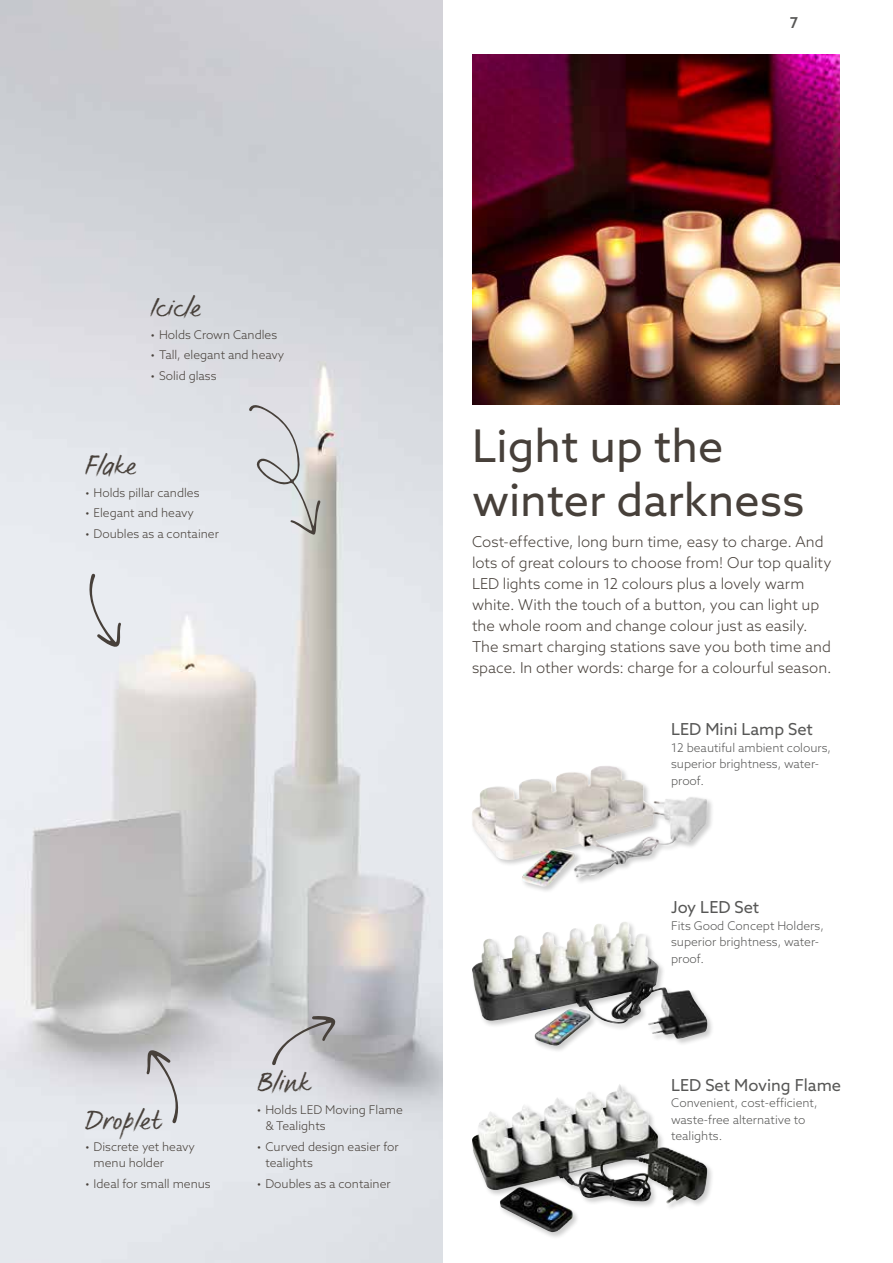
<style>
.page{position:relative;width:893px;height:1263px;background:#fff}
.page>*{position:absolute;margin:0;border:0;box-sizing:border-box;transform-origin:0 0}
.t1{font:45px/54px "Azo Sans";color:#47403a}
.t2{font:27px "FS Sammy";color:#47403a}
.t3{font:16.5px "Azo Sans";color:#575756}
.t4{font:300 15px/21px "Azo Sans";color:#47403a}
.t5{font:500 15px "Azo Sans";color:#575756}
.t6{font:300 12px/16.5px "Azo Sans";color:#47403a}
.t7{font:300 12px/16.5px "Azo Sans";color:#575756}
</style>
<div class="page">
<img style="left:0;top:0;width:442px;height:1263px">
<svg style="left:272px;top:1016px;width:64px;height:49px"></svg>
<svg style="left:146px;top:1049px;width:34px;height:74px"></svg>
<svg style="left:87px;top:573px;width:34px;height:74px"></svg>
<svg style="left:249px;top:405px;width:71px;height:130px"></svg>
<div style="left:471px;top:921px;width:244px;height:132px;background:#000;opacity:.2"></div>
<img style="left:472px;top:922px;width:169px;height:102px">
<div style="left:471px;top:764px;width:244px;height:130px;background:#000;opacity:.2"></div>
<img style="left:472px;top:766px;width:171px;height:121px">
<div style="left:471px;top:1083px;width:244px;height:156px;background:#000;opacity:.2"></div>
<img style="left:472px;top:1084px;width:236px;height:120px">
<img style="left:472px;top:54px;width:368px;height:350px">
<p class="t5" style="left:790px;top:13px;width:10px">7</p>
<h2 class="t2" style="left:151px;top:291px;width:51px">Icicle</h2>
<p class="t6" style="left:151px;top:326px;width:128px">• Holds Crown Candles</p>
<p class="t6" style="left:151px;top:347px;width:135px">• Tall, elegant and heavy</p>
<p class="t6" style="left:151px;top:367px;width:67px">• Solid glass</p>
<h2 class="t2" style="left:85px;top:449px;width:52px">Flake</h2>
<p class="t6" style="left:85px;top:484px;width:116px">• Holds pillar candles</p>
<p class="t6" style="left:85px;top:505px;width:110px">• Elegant and heavy</p>
<p class="t6" style="left:85px;top:525px;width:135px">• Doubles as a container</p>
<h2 class="t2" style="left:85px;top:1103px;width:77px">Droplet</h2>
<p class="t6" style="left:94px;top:1138px;width:103px;text-indent:-9px">• Discrete yet heavy menu holder</p>
<p class="t6" style="left:85px;top:1175px;width:127px">• Ideal for small menus</p>
<h2 class="t2" style="left:257px;top:1066px;width:55px">Blink</h2>
<p class="t6" style="left:265px;top:1101px;width:139px;text-indent:-9px">• Holds LED Moving Flame &amp; Tealights</p>
<p class="t6" style="left:265px;top:1138px;width:135px;text-indent:-9px">• Curved design easier for tealights</p>
<p class="t6" style="left:257px;top:1175px;width:135px">• Doubles as a container</p>
<h1 class="t1" style="left:472px;top:418px;width:334px">Light up the winter darkness</h1>
<p class="t4" style="left:472px;top:531px;width:361px">Cost-effective, long burn time, easy to charge. And lots of great colours to choose from! Our top quality LED lights come in 12 colours plus a lovely warm white. With the touch of a button, you can light up the whole room and change colour just as easily.<br>The smart charging stations save you both time and space. In other words: charge for a colourful season.</p>
<p class="t3" style="left:671px;top:718px;width:143px">LED Mini Lamp Set</p>
<p class="t7" style="left:671px;top:739px;width:161px">12 beautiful ambient colours, superior brightness, water&shy;proof.</p>
<p class="t3" style="left:671px;top:896px;width:90px">Joy LED Set</p>
<p class="t7" style="left:671px;top:917px;width:154px">Fits Good Concept Holders, superior brightness, water&shy;proof.</p>
<p class="t3" style="left:671px;top:1074px;width:172px">LED Set Moving Flame</p>
<p class="t7" style="left:671px;top:1095px;width:148px">Convenient, cost-efficient, waste-free alternative to tealights.</p>
</div>
